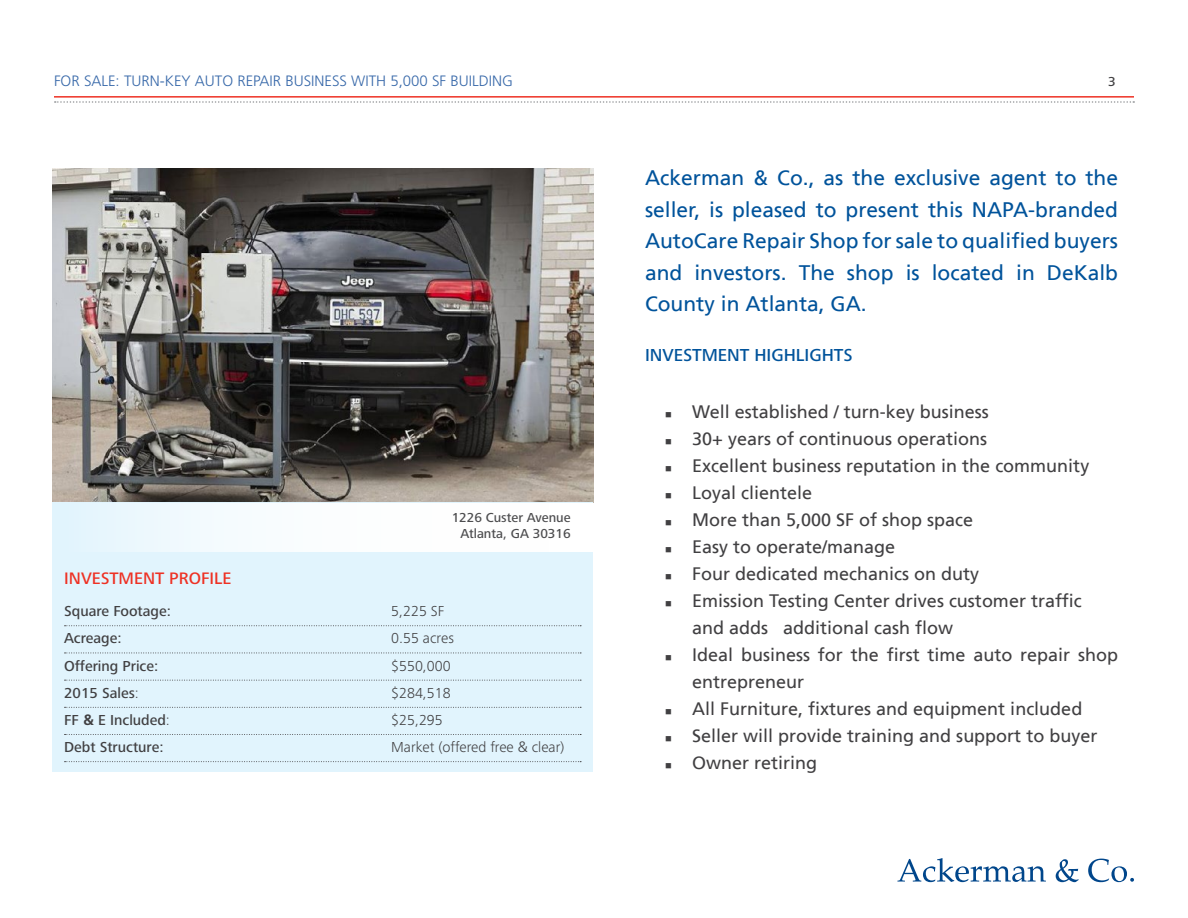
<style>
.page{position:relative;width:1188px;height:918px;background:#fff}
.page>*{position:absolute;margin:0;border:0;box-sizing:border-box;transform-origin:0 0}
.t1{font:21px/31.5px "Frutiger LT Std";color:#00539b;text-align:justify}
.t2{font:18px/27px "Frutiger LT Std";color:#414042}
.t3{font:500 18px "Frutiger Next LTW1 G";color:#00539b}
.t4{font:500 17.25px "Frutiger Next LTW1 G";color:#ee3124}
.t5{font:500 15px "Frutiger Next LTW1 G";color:#414042}
.t6{font:300 15px "Frutiger Next LTW1 G";color:#414042}
.t7{font:300 15px "Frutiger LT Std";color:#3768a9}
.t8{font:500 13.5px/16.2px "Frutiger Next LTW1 G";color:#4d4d4f;text-align:right}
.t9{font:500 13.5px "Frutiger Next LTW1 G";color:#414042}
.s1{font-weight:300}
.s2{font-family:"Frutiger LT Std";font-weight:700}
.s3{font-family:"Frutiger LT Std"}
</style>
<div class="page">
<hr style="left:54px;top:96px;width:1080px;height:2px;background:#ee3124">
<svg style="left:55px;top:101px;width:1079px;height:2px"></svg>
<img style="left:53px;top:169px;width:541px;height:334px">
<div style="left:53px;top:502px;width:540px;height:270px;background:#e1f4fd"></div>
<div style="left:34px;top:504px;width:596px;height:48px;background:linear-gradient(to right,#ebf7fd,#fff)"></div>
<svg style="left:65px;top:625px;width:516px;height:1px"></svg>
<svg style="left:65px;top:653px;width:516px;height:1px"></svg>
<svg style="left:65px;top:680px;width:516px;height:1px"></svg>
<svg style="left:65px;top:707px;width:516px;height:1px"></svg>
<svg style="left:65px;top:734px;width:516px;height:1px"></svg>
<svg style="left:65px;top:761px;width:516px;height:1px"></svg>
<svg style="left:897px;top:858px;width:149px;height:24px"></svg>
<svg style="left:1056px;top:859px;width:23px;height:23px"></svg>
<svg style="left:1088px;top:859px;width:46px;height:23px"></svg>
<p class="t7" style="left:54px;top:73px;width:460px">FOR SALE: TURN-KEY AUTO REPAIR BUSINESS WITH 5,000 SF BUILDING</p>
<p class="t9" style="left:1108px;top:74px;width:9px">3</p>
<p class="t8" style="left:452px;top:510px;width:121px">1226 Custer Avenue<br>Atlanta, GA 30316</p>
<p class="t4" style="left:64px;top:568px;width:169px">INVESTMENT PROFILE</p>
<p class="t5" style="left:64px;top:603px;width:108px">Square Footage:</p>
<p class="t6" style="left:391px;top:603px;width:55px">5,225 SF</p>
<p class="t5" style="left:64px;top:630px;width:59px">Acreage:</p>
<p class="t6" style="left:391px;top:630px;width:64px">0.55 acres</p>
<p class="t5" style="left:64px;top:657px;width:96px">Offering Price:</p>
<p class="t6" style="left:391px;top:657px;width:61px">$550,000</p>
<p class="t5" style="left:64px;top:684px;width:76px">2015 Sales<span class="s1">:</span></p>
<p class="t6" style="left:391px;top:684px;width:61px">$284,518</p>
<p class="t5" style="left:64px;top:711px;width:107px">FF <span class="s2">&amp;</span> E Included<span class="s1">:</span></p>
<p class="t6" style="left:391px;top:711px;width:53px">$25,295</p>
<p class="t5" style="left:64px;top:739px;width:101px">Debt Structure:</p>
<p class="t6" style="left:391px;top:739px;width:175px">Market (offered free <span class="s3">&amp;</span> clear)</p>
<p class="t1" style="left:645px;top:162px;width:475px">Ackerman &amp; Co., as the exclusive agent to the seller, is pleased to present this NAPA-branded AutoCare Repair Shop for sale to qualified buyers and investors. The shop is located in DeKalb County in Atlanta, GA.</p>
<p class="t3" style="left:645px;top:344px;width:209px">INVESTMENT HIGHLIGHTS</p>
<p class="t2" style="left:665px;top:398px;width:325px">■ Well established / turn-key business</p>
<p class="t2" style="left:665px;top:425px;width:323px">■ 30+ years of continuous operations</p>
<p class="t2" style="left:665px;top:452px;width:426px">■ Excellent business reputation in the community</p>
<p class="t2" style="left:665px;top:479px;width:149px">■ Loyal clientele</p>
<p class="t2" style="left:665px;top:506px;width:310px">■ More than 5,000 SF of shop space</p>
<p class="t2" style="left:665px;top:533px;width:232px">■ Easy to operate/manage</p>
<p class="t2" style="left:665px;top:560px;width:316px">■ Four dedicated mechanics on duty</p>
<p class="t2" style="left:692px;top:587px;width:391px;text-indent:-27px">■ Emission Testing Center drives customer traffic and adds additional cash flow</p>
<p class="t2" style="left:692px;top:641px;width:427px;text-indent:-27px">■ Ideal business for the first time auto repair shop entrepreneur</p>
<p class="t2" style="left:665px;top:695px;width:419px">■ All Furniture, fixtures and equipment included</p>
<p class="t2" style="left:665px;top:722px;width:434px">■ Seller will provide training and support to buyer</p>
<p class="t2" style="left:665px;top:749px;width:154px">■ Owner retiring</p>
</div>
